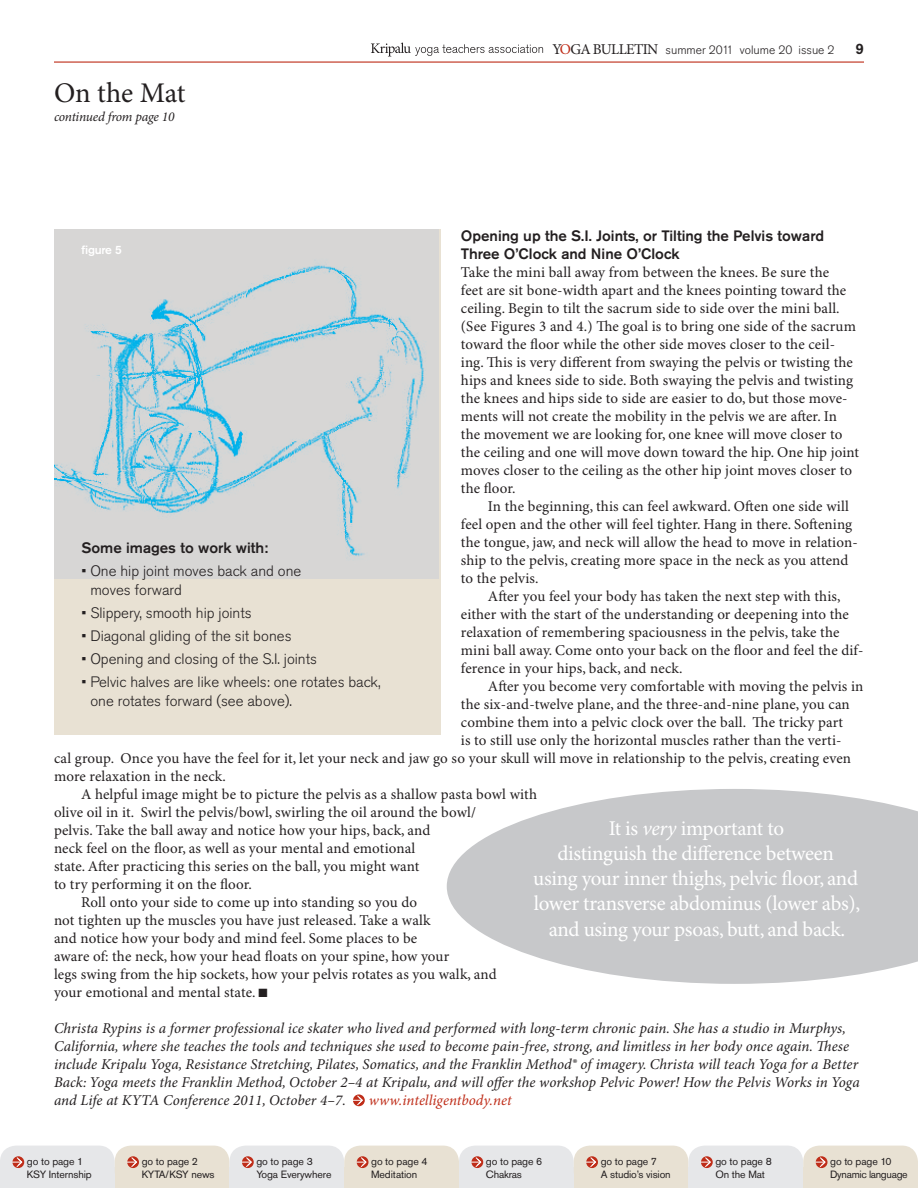
<style>
.page{position:relative;width:918px;height:1188px;background:#fff}
.page>*{position:absolute;margin:0;border:0;box-sizing:border-box;transform-origin:0 0}
.t1{font:28.5px "Minion Pro";letter-spacing:-.01em;color:#231f20}
.t2{font:21px/25.2px "Minion Pro";letter-spacing:-.015em;color:#fff;text-align:center}
.t3{font:15px/18px "Minion Pro";letter-spacing:.005em;color:#231f20}
.t4{font:italic 15px/18px "Minion Pro";color:#231f20}
.t5{font:300 15px/18.8px "Akzidenz Grotesk Std";color:#231f20}
.t6{font:500 15px/18px "Akzidenz Grotesk Std";color:#231f20}
.t7{font:italic 15px "Minion Pro";color:#bf2d19}
.t8{font:italic 13.5px "Minion Pro";letter-spacing:-.015em;color:#231f20}
.t9{font:300 12px "Akzidenz Grotesk Std";color:#231f20}
.t10{font:500 12px "Akzidenz Grotesk Std";color:#fff}
.t11{font:10.5px/12.6px "Akzidenz Grotesk Std";letter-spacing:-.01em;color:#231f20}
.t12{font:10.5px/12.6px "Akzidenz Grotesk Std";letter-spacing:-.03em;color:#231f20}
.s1{font-family:"Minion Pro";font-weight:400;font-size:15px}
.s2{font-family:"Minion Pro";font-weight:400;font-size:15px;color:#bf2d19}
.s3{font-style:italic}
</style>
<div class="page">
<hr style="left:54px;top:62px;width:810px;height:1px;background:#bf2d19">
<svg style="left:371px;top:43px;width:172px;height:13px"></svg>
<div style="left:0;top:1146px;width:115px;height:42px;background:#e6e7e9;border-radius:16px"></div>
<div style="left:0;top:1167px;width:115px;height:21px;background:#e6e7e9"></div>
<div style="left:115px;top:1146px;width:115px;height:42px;background:#e8e1d3;border-radius:16px"></div>
<div style="left:115px;top:1167px;width:115px;height:21px;background:#e8e1d3"></div>
<div style="left:230px;top:1146px;width:114px;height:42px;background:#e6e7e9;border-radius:16px"></div>
<div style="left:230px;top:1167px;width:114px;height:21px;background:#e6e7e9"></div>
<div style="left:344px;top:1146px;width:115px;height:42px;background:#e8e1d3;border-radius:16px"></div>
<div style="left:344px;top:1167px;width:115px;height:21px;background:#e8e1d3"></div>
<div style="left:459px;top:1146px;width:115px;height:42px;background:#e6e7e9;border-radius:16px"></div>
<div style="left:459px;top:1167px;width:115px;height:21px;background:#e6e7e9"></div>
<div style="left:574px;top:1146px;width:114px;height:42px;background:#e8e1d3;border-radius:16px"></div>
<div style="left:574px;top:1167px;width:114px;height:21px;background:#e8e1d3"></div>
<div style="left:688px;top:1146px;width:115px;height:42px;background:#e6e7e9;border-radius:16px"></div>
<div style="left:688px;top:1167px;width:115px;height:21px;background:#e6e7e9"></div>
<div style="left:803px;top:1146px;width:115px;height:42px;background:#e8e1d3;border-radius:16px"></div>
<div style="left:803px;top:1167px;width:115px;height:21px;background:#e8e1d3"></div>
<svg style="left:12px;top:1157px;width:11px;height:11px"></svg>
<svg style="left:127px;top:1157px;width:11px;height:11px"></svg>
<svg style="left:242px;top:1156px;width:12px;height:12px"></svg>
<svg style="left:242px;top:1157px;width:10px;height:11px"></svg>
<svg style="left:357px;top:1156px;width:12px;height:12px"></svg>
<svg style="left:356px;top:1157px;width:11px;height:11px"></svg>
<svg style="left:471px;top:1157px;width:11px;height:11px"></svg>
<svg style="left:586px;top:1157px;width:11px;height:11px"></svg>
<svg style="left:701px;top:1156px;width:12px;height:12px"></svg>
<svg style="left:701px;top:1157px;width:10px;height:11px"></svg>
<svg style="left:816px;top:1156px;width:12px;height:12px"></svg>
<svg style="left:815px;top:1157px;width:11px;height:11px"></svg>
<svg style="left:353px;top:1094px;width:12px;height:12px"></svg>
<svg style="left:353px;top:1095px;width:10px;height:11px"></svg>
<div style="left:54px;top:230px;width:387px;height:505px;background:#e8e1d3"></div>
<img style="left:54px;top:230px;width:384px;height:349px">
<svg style="left:447px;top:789px;width:471px;height:195px;fill:#c7c8ca"></svg>
<h1 class="t1" style="left:54px;top:76px;width:133px">On the Mat</h1>
<p class="t8" style="left:54px;top:109px;width:122px">continued from page 10</p>
<p class="t9" style="left:552px;top:43px;width:284px"><span class="s1">Y</span><span class="s2">O</span><span class="s1">GA Bulletin</span> summer 2011 volume 20 issue 2</p>
<p class="t6" style="left:856px;top:40px;width:10px">9</p>
<p class="t6" style="left:461px;top:226px;width:365px">Opening up the S.I. Joints, or Tilting the Pelvis toward<br>Three O’Clock and Nine O’Clock</p>
<p class="t3" style="left:461px;top:264px;width:400px">Take the mini ball away from between the knees. Be sure the<br>feet are sit bone-width apart and the knees pointing toward the ceiling. Begin to tilt the sacrum side to side over the mini ball. (See Figures 3 and 4.) The goal is to bring one side of the sacrum toward the floor while the other side moves closer to the ceil&shy;ing. This is very different from swaying the pelvis or twisting the hips and knees side to side. Both swaying the pelvis and twisting the knees and hips side to side are easier to do, but those move&shy;ments will not create the mobility in the pelvis we are after. In the movement we are looking for, one knee will move closer to the ceiling and one will move down toward the hip. One hip joint moves closer to the ceiling as the other hip joint moves closer to the floor.</p>
<p class="t3" style="left:461px;top:498px;width:398px;text-indent:27px">In the beginning, this can feel awkward. Often one side will feel open and the other will feel tighter. Hang in there. Softening the tongue, jaw, and neck will allow the head to move in relation&shy;ship to the pelvis, creating more space in the neck as you attend to the pelvis.</p>
<p class="t3" style="left:461px;top:588px;width:404px;text-indent:27px">After you feel your body has taken the next step with this, either with the start of the understanding or deepening into the relaxation of remembering spaciousness in the pelvis, take the mini ball away. Come onto your back on the floor and feel the dif&shy;ference in your hips, back, and neck.</p>
<p class="t3" style="left:488px;top:678px;width:377px">After you become very comfortable with moving the pelvis in</p>
<p class="t3" style="left:461px;top:696px;width:390px">the six-and-twelve plane, and the three-and-nine plane, you can</p>
<p class="t3" style="left:461px;top:714px;width:384px">combine them into a pelvic clock over the ball. The tricky part</p>
<p class="t3" style="left:461px;top:732px;width:382px">is to still use only the horizontal muscles rather than the verti-</p>
<p class="t3" style="left:54px;top:750px;width:799px">cal group. Once you have the feel for it, let your neck and jaw go so your skull will move in relationship to the pelvis, creating even</p>
<p class="t3" style="left:54px;top:768px;width:173px">more relaxation in the neck.</p>
<p class="t3" style="left:81px;top:786px;width:458px">A helpful image might be to picture the pelvis as a shallow pasta bowl with</p>
<p class="t3" style="left:54px;top:804px;width:424px">olive oil in it. Swirl the pelvis/bowl, swirling the oil around the bowl/</p>
<p class="t3" style="left:54px;top:822px;width:378px">pelvis. Take the ball away and notice how your hips, back, and</p>
<p class="t3" style="left:54px;top:840px;width:363px">neck feel on the floor, as well as your mental and emotional</p>
<p class="t3" style="left:54px;top:858px;width:367px">state. After practicing this series on the ball, you might want</p>
<p class="t3" style="left:54px;top:876px;width:200px">to try performing it on the floor.</p>
<p class="t3" style="left:81px;top:894px;width:338px">Roll onto your side to come up into standing so you do</p>
<p class="t3" style="left:54px;top:912px;width:378px">not tighten up the muscles you have just released. Take a walk</p>
<p class="t3" style="left:54px;top:930px;width:365px">and notice how your body and mind feel. Some places to be</p>
<p class="t3" style="left:54px;top:948px;width:397px">aware of: the neck, how your head floats on your spine, how your</p>
<p class="t3" style="left:54px;top:966px;width:444px">legs swing from the hip sockets, how your pelvis rotates as you walk, and</p>
<p class="t3" style="left:54px;top:984px;width:215px">your emotional and mental state. ■</p>
<p class="t4" style="left:54px;top:1020px;width:807px">Christa Rypins is a former professional ice skater who lived and performed with long-term chronic pain. She has a studio in Murphys, California, where she teaches the tools and techniques she used to become pain-free, strong, and limitless in her body once again. These include Kripalu Yoga, Resistance Stretching, Pilates, Somatics, and the Franklin Method® of imagery. Christa will teach Yoga for a Better Back: Yoga meets the Franklin Method, October 2–4 at Kripalu, and will offer the workshop Pelvic Power! How the Pelvis Works in Yoga and Life at KYTA Conference 2011, October 4–7.</p>
<p class="t10" style="left:82px;top:243px;width:42px">figure 5</p>
<p class="t6" style="left:82px;top:538px;width:188px">Some images to work with:</p>
<p class="t5" style="left:90px;top:562px;width:213px;text-indent:-9px">• One hip joint moves back and one moves forward</p>
<p class="t5" style="left:82px;top:604px;width:172px">• Slippery, smooth hip joints</p>
<p class="t5" style="left:82px;top:627px;width:212px">• Diagonal gliding of the sit bones</p>
<p class="t5" style="left:82px;top:650px;width:237px">• Opening and closing of the S.I. joints</p>
<p class="t5" style="left:90px;top:673px;width:292px;text-indent:-9px">• Pelvic halves are like wheels: one rotates back, one rotates forward (see above).</p>
<h2 class="t2" style="left:533px;top:816px;width:328px">It is <span class="s3">very</span> important to<br>distinguish the difference between<br>using your inner thighs, pelvic floor, and lower transverse abdominus (lower abs), and using your psoas, butt, and back.</h2>
<p class="t7" style="left:369px;top:1091px;width:144px">www.intelligentbody.net</p>
<p class="t11" style="left:27px;top:1155px;width:66px">go to page 1<br>KSY Internship</p>
<p class="t11" style="left:142px;top:1155px;width:74px">go to page 2<br>KYTA/KSY news</p>
<p class="t11" style="left:256px;top:1155px;width:77px">go to page 3<br>Yoga Everywhere</p>
<p class="t11" style="left:371px;top:1155px;width:58px">go to page 4<br>Meditation</p>
<p class="t11" style="left:486px;top:1155px;width:58px">go to page 6<br>Chakras</p>
<p class="t11" style="left:601px;top:1155px;width:72px">go to page 7<br>A studio’s vision</p>
<p class="t11" style="left:715px;top:1155px;width:58px">go to page 8<br>On the Mat</p>
<p class="t12" style="left:830px;top:1155px;width:79px">go to page 10<br>Dynamic language</p>
</div>
